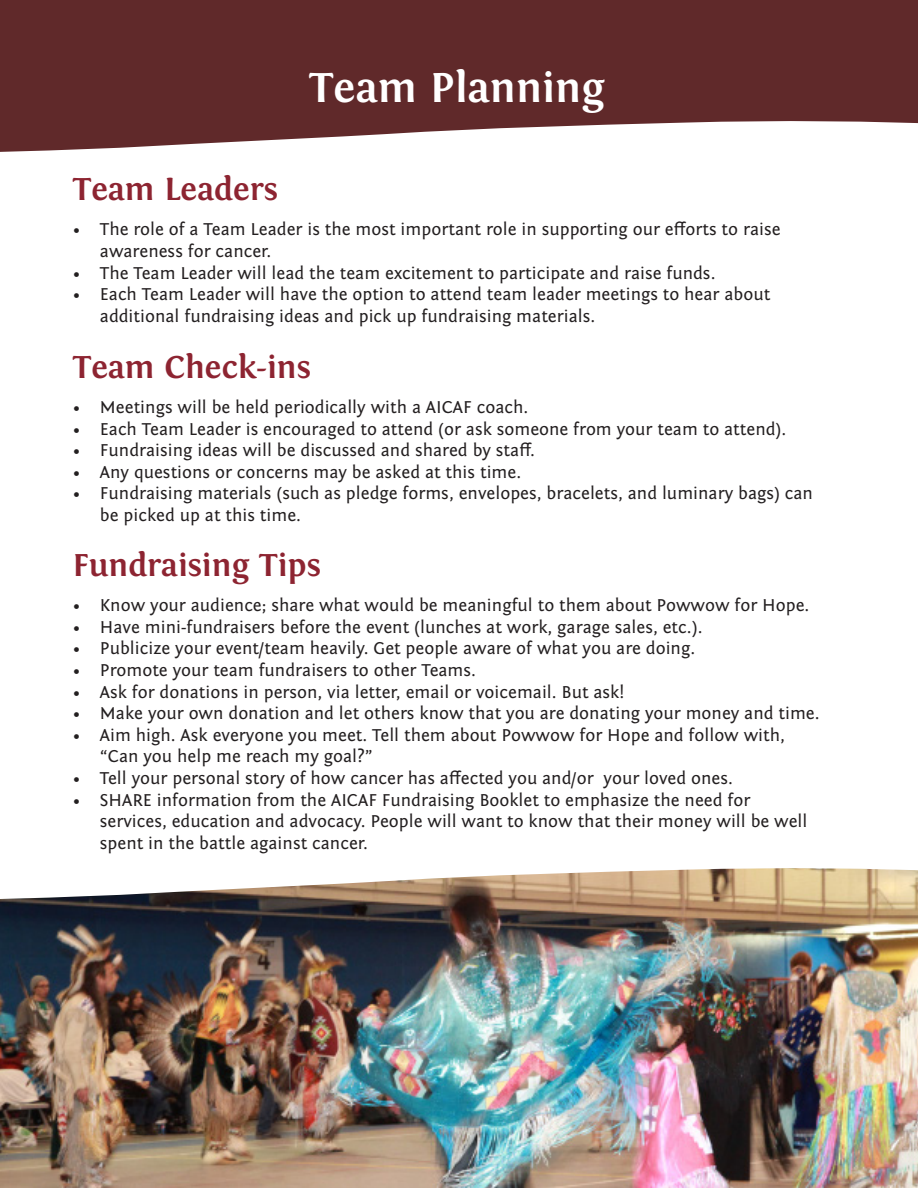
<style>
.page{position:relative;width:918px;height:1188px;background:#fff}
.page>*{position:absolute;margin:0;border:0;box-sizing:border-box;transform-origin:0 0}
.t1{font:700 43.5px "Fontin";color:#fff}
.t2{font:700 33px "Fontin";color:#8d2431}
.t3{font:18px/21.6px "Fontin Sans";color:#231f20}
</style>
<div class="page">
<svg style="left:0;top:0;width:918px;height:152px;background:#734344"></svg>
<img style="left:0;top:901px;width:918px;height:287px">
<svg style="left:0;top:868px;width:918px;height:33px"></svg>
<p class="t2" style="left:73px;top:171px;width:207px">Team Leaders</p>
<p class="t1" style="left:309px;top:63px;width:297px">Team Planning</p>
<p class="t3" style="left:100px;top:219px;width:682px;text-indent:-27px">• The role of a Team Leader is the most important role in supporting our efforts to raise awareness for cancer.</p>
<p class="t3" style="left:73px;top:262px;width:644px">• The Team Leader will lead the team excitement to participate and raise funds.</p>
<p class="t3" style="left:100px;top:284px;width:672px;text-indent:-27px">• Each Team Leader will have the option to attend team leader meetings to hear about additional fundraising ideas and pick up fundraising materials.</p>
<p class="t2" style="left:73px;top:349px;width:239px">Team Check-ins</p>
<p class="t3" style="left:73px;top:397px;width:457px">• Meetings will be held periodically with a AICAF coach.</p>
<p class="t3" style="left:73px;top:418px;width:715px">• Each Team Leader is encouraged to attend (or ask someone from your team to attend).</p>
<p class="t3" style="left:73px;top:440px;width:463px">• Fundraising ideas will be discussed and shared by staff.</p>
<p class="t3" style="left:73px;top:461px;width:450px">• Any questions or concerns may be asked at this time.</p>
<p class="t3" style="left:100px;top:483px;width:715px;text-indent:-27px">• Fundraising materials (such as pledge forms, envelopes, bracelets, and luminary bags) can be picked up at this time.</p>
<p class="t2" style="left:73px;top:547px;width:249px">Fundraising Tips</p>
<p class="t3" style="left:73px;top:595px;width:738px">• Know your audience; share what would be meaningful to them about Powwow for Hope.</p>
<p class="t3" style="left:73px;top:616px;width:631px">• Have mini-fundraisers before the event (lunches at work, garage sales, etc.).</p>
<p class="t3" style="left:73px;top:638px;width:624px">• Publicize your event/team heavily. Get people aware of what you are doing.</p>
<p class="t3" style="left:73px;top:660px;width:405px">• Promote your team fundraisers to other Teams.</p>
<p class="t3" style="left:73px;top:681px;width:553px">• Ask for donations in person, via letter, email or voicemail. But ask!</p>
<p class="t3" style="left:73px;top:703px;width:748px">• Make your own donation and let others know that you are donating your money and time.</p>
<p class="t3" style="left:100px;top:724px;width:687px;text-indent:-27px">• Aim high. Ask everyone you meet. Tell them about Powwow for Hope and follow with, “Can you help me reach my goal?”</p>
<p class="t3" style="left:73px;top:768px;width:662px">• Tell your personal story of how cancer has affected you and/or your loved ones.</p>
<p class="t3" style="left:100px;top:789px;width:709px;text-indent:-27px">• SHARE information from the AICAF Fundraising Booklet to emphasize the need for services, education and advocacy. People will want to know that their money will be well spent in the battle against cancer.</p>
</div>
